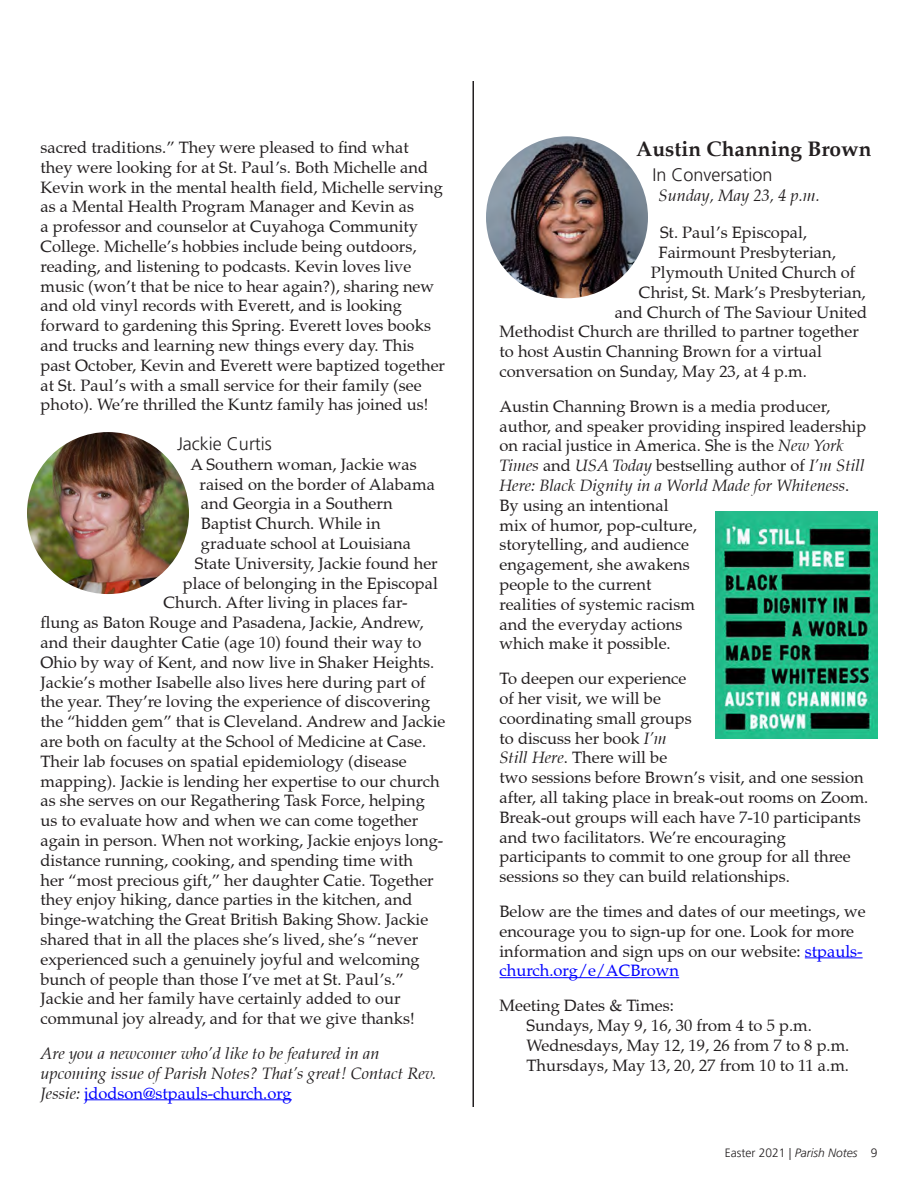
<style>
.page{position:relative;width:918px;height:1188px;background:#fff}
.page>*{position:absolute;margin:0;border:0;box-sizing:border-box;transform-origin:0 0}
.Heading_2{font:700 21px "Palatino LT Pro";color:#231f20}
.Heading_3{font:300 18px "Frutiger LT Pro";color:#231f20}
.Body_Text{font:16.5px/19.8px "Palatino LT Pro";color:#231f20}
.Body_Text-2{font:italic 16.5px/19.8px "Palatino LT Pro";color:#231f20}
.Heading_4{font:italic 16.5px "Palatino LT Pro";color:#231f20}
.t1{font:300 12px "Frutiger LT Pro";color:#231f20}
.s1{font-style:normal;color:#00f}
.s2{font-style:italic}
.s3{color:#00f}
</style>
<div class="page">
<hr style="left:85px;top:1099px;width:207px;height:1px;background:#00f">
<hr style="left:805px;top:957px;width:58px;height:1px;background:#00f">
<hr style="left:500px;top:977px;width:179px;height:1px;background:#00f">
<img style="left:27px;top:432px;width:162px;height:162px;border-radius:81px">
<img style="left:486px;top:136px;width:162px;height:162px;border-radius:81px">
<hr style="left:472px;top:81px;width:2px;height:1026px;background:#231f20">
<img style="left:716px;top:511px;width:162px;height:228px">
<p class="Body_Text" style="left:40px;top:138px;width:406px">sacred traditions.” They were pleased to find what<br>they were looking for at St. Paul’s. Both Michelle and Kevin work in the mental health field, Michelle serving as a Mental Health Program Manager and Kevin as<br>a professor and counselor at Cuyahoga Community College. Michelle’s hobbies include being outdoors, reading, and listening to podcasts. Kevin loves live music (won’t that be nice to hear again?), sharing new and old vinyl records with Everett, and is looking forward to gardening this Spring. Everett loves books and trucks and learning new things every day. This past October, Kevin and Everett were baptized together at St. Paul’s with a small service for their family (see photo). We’re thrilled the Kuntz family has joined us!</p>
<p class="Heading_3" style="left:177px;top:433px;width:96px">Jackie Curtis</p>
<p class="Body_Text" style="left:190px;top:454px;width:228px">A Southern woman, Jackie was</p>
<p class="Body_Text" style="left:199px;top:474px;width:237px">raised on the border of Alabama</p>
<p class="Body_Text" style="left:201px;top:494px;width:193px">and Georgia in a Southern</p>
<p class="Body_Text" style="left:201px;top:514px;width:181px">Baptist Church. While in</p>
<p class="Body_Text" style="left:201px;top:534px;width:211px">graduate school at Louisiana</p>
<p class="Body_Text" style="left:195px;top:553px;width:244px">State University, Jackie found her</p>
<p class="Body_Text" style="left:183px;top:573px;width:256px">place of belonging in the Episcopal</p>
<p class="Body_Text" style="left:163px;top:593px;width:246px">Church. After living in places far-</p>
<p class="Body_Text" style="left:40px;top:613px;width:385px">flung as Baton Rouge and Pasadena, Jackie, Andrew,</p>
<p class="Body_Text" style="left:40px;top:633px;width:382px">and their daughter Catie (age 10) found their way to</p>
<p class="Body_Text" style="left:40px;top:652px;width:395px">Ohio by way of Kent, and now live in Shaker Heights.</p>
<p class="Body_Text" style="left:40px;top:672px;width:387px">Jackie’s mother Isabelle also lives here during part of</p>
<p class="Body_Text" style="left:40px;top:692px;width:391px">the year. They’re loving the experience of discovering</p>
<p class="Body_Text" style="left:40px;top:712px;width:407px">the “hidden gem” that is Cleveland. Andrew and Jackie</p>
<p class="Body_Text" style="left:40px;top:732px;width:387px">are both on faculty at the School of Medicine at Case.</p>
<p class="Body_Text" style="left:40px;top:751px;width:368px">Their lab focuses on spatial epidemiology (disease</p>
<p class="Body_Text" style="left:40px;top:771px;width:401px">mapping). Jackie is lending her expertise to our church</p>
<p class="Body_Text" style="left:40px;top:791px;width:386px">as she serves on our Regathering Task Force, helping</p>
<p class="Body_Text" style="left:40px;top:811px;width:379px">us to evaluate how and when we can come together</p>
<p class="Body_Text" style="left:40px;top:831px;width:404px">again in person. When not working, Jackie enjoys long-</p>
<p class="Body_Text" style="left:40px;top:850px;width:374px">distance running, cooking, and spending time with</p>
<p class="Body_Text" style="left:40px;top:870px;width:395px">her “most precious gift,” her daughter Catie. Together</p>
<p class="Body_Text" style="left:40px;top:890px;width:373px">they enjoy hiking, dance parties in the kitchen, and</p>
<p class="Body_Text" style="left:40px;top:910px;width:389px">binge-watching the Great British Baking Show. Jackie</p>
<p class="Body_Text" style="left:40px;top:930px;width:379px">shared that in all the places she’s lived, she’s “never</p>
<p class="Body_Text" style="left:40px;top:949px;width:381px">experienced such a genuinely joyful and welcoming</p>
<p class="Body_Text" style="left:40px;top:969px;width:365px">bunch of people than those I’ve met at St. Paul’s.”</p>
<p class="Body_Text" style="left:40px;top:989px;width:362px">Jackie and her family have certainly added to our</p>
<p class="Body_Text" style="left:40px;top:1009px;width:376px">communal joy already, and for that we give thanks!</p>
<p class="Body_Text-2" style="left:40px;top:1044px;width:397px">Are you a newcomer who’d like to be featured in an upcoming issue of Parish Notes? That’s great! Contact Rev.<br>Jessie: <span class="s1">jdodson@stpauls-church.org</span></p>
<p class="Heading_2" style="left:636px;top:136px;width:237px">Austin Channing Brown</p>
<p class="Heading_3" style="left:652px;top:164px;width:122px">In Conversation</p>
<p class="Heading_4" style="left:658px;top:185px;width:163px">Sunday, May 23, 4 p.m.</p>
<p class="Body_Text" style="left:660px;top:223px;width:149px">St. Paul’s Episcopal,</p>
<p class="Body_Text" style="left:658px;top:243px;width:179px">Fairmount Presbyterian,</p>
<p class="Body_Text" style="left:651px;top:263px;width:206px">Plymouth United Church of</p>
<p class="Body_Text" style="left:639px;top:283px;width:228px">Christ, St. Mark’s Presbyterian,</p>
<p class="Body_Text" style="left:615px;top:302px;width:254px">and Church of The Saviour United</p>
<p class="Body_Text" style="left:499px;top:322px;width:361px">Methodist Church are thrilled to partner together</p>
<p class="Body_Text" style="left:499px;top:342px;width:324px">to host Austin Channing Brown for a virtual</p>
<p class="Body_Text" style="left:499px;top:362px;width:309px">conversation on Sunday, May 23, at 4 p.m.</p>
<p class="Body_Text" style="left:499px;top:397px;width:368px">Austin Channing Brown is a media producer, author, and speaker providing inspired leadership on racial justice in America. She is the <span class="s2">New York Times</span> and <span class="s2">USA Today</span> bestselling author of <span class="s2">I’m Still Here: Black Dignity in a World Made for Whiteness</span>.<br>By using an intentional<br>mix of humor, pop-culture,<br>storytelling, and audience<br>engagement, she awakens<br>people to the current<br>realities of systemic racism<br>and the everyday actions<br>which make it possible.</p>
<p class="Body_Text" style="left:499px;top:669px;width:370px">To deepen our experience<br>of her visit, we will be<br>coordinating small groups<br>to discuss her book <span class="s2">I’m<br>Still Here</span>. There will be<br>two sessions before Brown’s visit, and one session after, all taking place in break-out rooms on Zoom.<br>Break-out groups will each have 7-10 participants and two facilitators. We’re encouraging participants to commit to one group for all three sessions so they can build relationships.</p>
<p class="Body_Text" style="left:499px;top:902px;width:368px">Below are the times and dates of our meetings, we encourage you to sign-up for one. Look for more information and sign ups on our website: <span class="s3">stpauls&shy;church.org/e/ACBrown</span></p>
<p class="Body_Text" style="left:526px;top:996px;width:324px;text-indent:-27px">Meeting Dates &amp; Times:<br>Sundays, May 9, 16, 30 from 4 to 5 p.m.<br>Wednesdays, May 12, 19, 26 from 7 to 8 p.m.<br>Thursdays, May 13, 20, 27 from 10 to 11 a.m.</p>
<p class="t1" style="left:725px;top:1145px;width:154px">Easter 2021 | <span class="s2">Parish Notes</span> 9</p>
</div>
